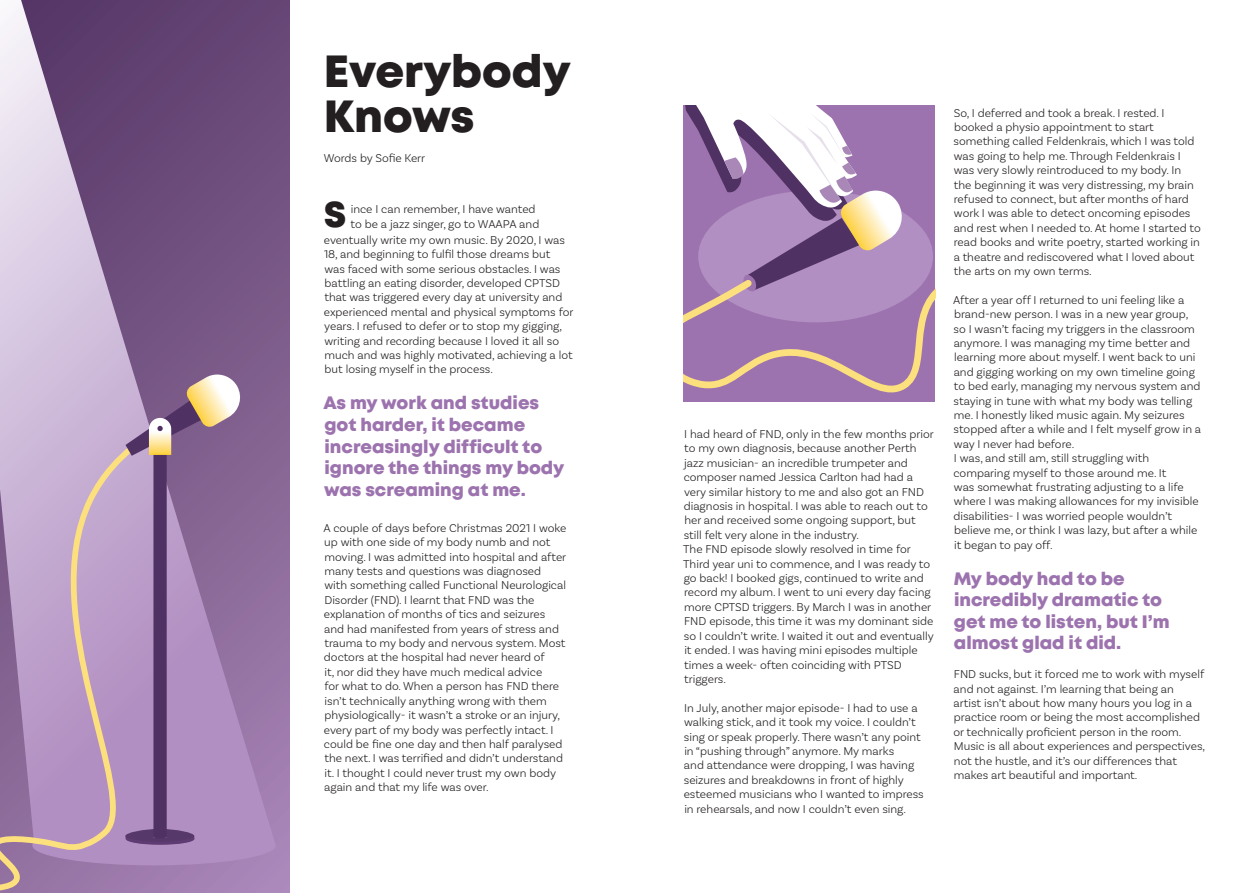
<style>
.page{position:relative;width:1259px;height:893px;background:#fff}
.page>*{position:absolute;margin:0;border:0;box-sizing:border-box;transform-origin:0 0}
.t1{font:45px "Mont Heavy DEMO";color:#231f20}
.t2{font:36px "Mont Heavy DEMO";color:#231f20}
.t3{font:18px/21.6px "Mont Heavy DEMO";color:#9c73ae}
.t4{font:300 12px/14.4px "Basic Sans";color:#231f20}
</style>
<div class="page">
<div style="left:0;top:0;width:289px;height:893px;background:linear-gradient(to bottom,#644472,#aa87b8)"></div>
<svg style="left:0;top:0;width:276px;height:844px;background:#8f749d"></svg>
<hr style="left:34px;top:845px;width:244px;height:1px;background:#a885b7">
<div style="left:32px;top:826px;width:244px;height:39px;background:#b28fc2;border-radius:50%"></div>
<svg style="left:0;top:440px;width:149px;height:453px;background:#b799bd"></svg>
<svg style="left:125px;top:375px;width:118px;height:470px;background:#9e7ea9"></svg>
<svg style="left:683px;top:105px;width:252px;height:297px;background:#ad8cb3"></svg>
<p class="t1" style="left:324px;top:45px;width:248px">Everybody</p>
<p class="t1" style="left:324px;top:90px;width:152px">Knows</p>
<p class="t4" style="left:324px;top:150px;width:103px">Words by Sofie Kerr</p>
<p class="t2" style="left:324px;top:194px;width:24px">S</p>
<p class="t4" style="left:351px;top:202px;width:186px">ince I can remember, I have wanted</p>
<p class="t4" style="left:324px;top:215px;width:243px;line-height:16.4px;text-align:center">to be a jazz singer, go to WAAPA and eventually write my own music. By 2020, I was</p>
<p class="t4" style="left:324px;top:247px;width:251px">18, and beginning to fulfil those dreams but was faced with some serious obstacles. I was battling an eating disorder, developed CPTSD that was triggered every day at university and experienced mental and physical symptoms for years. I refused to defer or to stop my gigging, writing and recording because I loved it all so much and was highly motivated, achieving a lot but losing myself in the process.</p>
<p class="t3" style="left:323px;top:393px;width:243px">As my work and studies got harder, it became increasingly difficult to ignore the things my body was screaming at me.</p>
<p class="t4" style="left:323px;top:520px;width:244px">A couple of days before Christmas 2021 I woke up with one side of my body numb and not moving. I was admitted into hospital and after many tests and questions was diagnosed<br>with something called Functional Neurological Disorder (FND). I learnt that FND was the explanation of months of tics and seizures and had manifested from years of stress and trauma to my body and nervous system. Most doctors at the hospital had never heard of<br>it, nor did they have much medical advice<br>for what to do. When a person has FND there isn’t technically anything wrong with them physiologically- it wasn’t a stroke or an injury, every part of my body was perfectly intact. I could be fine one day and then half paralysed the next. I was terrified and didn’t understand it. I thought I could never trust my own body again and that my life was over.</p>
<p class="t4" style="left:683px;top:427px;width:252px">I had heard of FND, only in the few months prior to my own diagnosis, because another Perth jazz musician- an incredible trumpeter and composer named Jessica Carlton had had a very similar history to me and also got an FND diagnosis in hospital. I was able to reach out to her and received some ongoing support, but still felt very alone in the industry.</p>
<p class="t4" style="left:683px;top:542px;width:252px">The FND episode slowly resolved in time for Third year uni to commence, and I was ready to go back! I booked gigs, continued to write and record my album. I went to uni every day facing more CPTSD triggers. By March I was in another FND episode, this time it was my dominant side so I couldn’t write. I waited it out and eventually it ended. I was having mini episodes multiple times a week- often coinciding with PTSD triggers.</p>
<p class="t4" style="left:683px;top:700px;width:241px">In July, another major episode- I had to use a walking stick, and it took my voice. I couldn’t sing or speak properly. There wasn’t any point in “pushing through” anymore. My marks<br>and attendance were dropping, I was having seizures and breakdowns in front of highly esteemed musicians who I wanted to impress in rehearsals, and now I couldn’t even sing.</p>
<p class="t4" style="left:953px;top:105px;width:249px">So, I deferred and took a break. I rested. I booked a physio appointment to start something called Feldenkrais, which I was told was going to help me. Through Feldenkrais I was very slowly reintroduced to my body. In the beginning it was very distressing, my brain refused to connect, but after months of hard work I was able to detect oncoming episodes and rest when I needed to. At home I started to read books and write poetry, started working in a theatre and rediscovered what I loved about the arts on my own terms.</p>
<p class="t4" style="left:953px;top:292px;width:250px">After a year off I returned to uni feeling like a brand-new person. I was in a new year group, so I wasn’t facing my triggers in the classroom anymore. I was managing my time better and learning more about myself. I went back to uni and gigging working on my own timeline going to bed early, managing my nervous system and staying in tune with what my body was telling me. I honestly liked music again. My seizures stopped after a while and I felt myself grow in a way I never had before.</p>
<p class="t4" style="left:953px;top:451px;width:247px">I was, and still am, still struggling with comparing myself to those around me. It<br>was somewhat frustrating adjusting to a life where I was making allowances for my invisible disabilities- I was worried people wouldn’t believe me, or think I was lazy, but after a while it began to pay off.</p>
<p class="t3" style="left:953px;top:568px;width:210px">My body had to be incredibly dramatic to</p>
<p class="t3" style="left:954px;top:612px;width:217px">get me to listen, but I’m almost glad it did.</p>
<p class="t4" style="left:953px;top:667px;width:253px">FND sucks, but it forced me to work with myself and not against. I’m learning that being an<br>artist isn’t about how many hours you log in a practice room or being the most accomplished or technically proficient person in the room.<br>Music is all about experiences and perspectives, not the hustle, and it’s our differences that makes art beautiful and important.</p>
</div>
